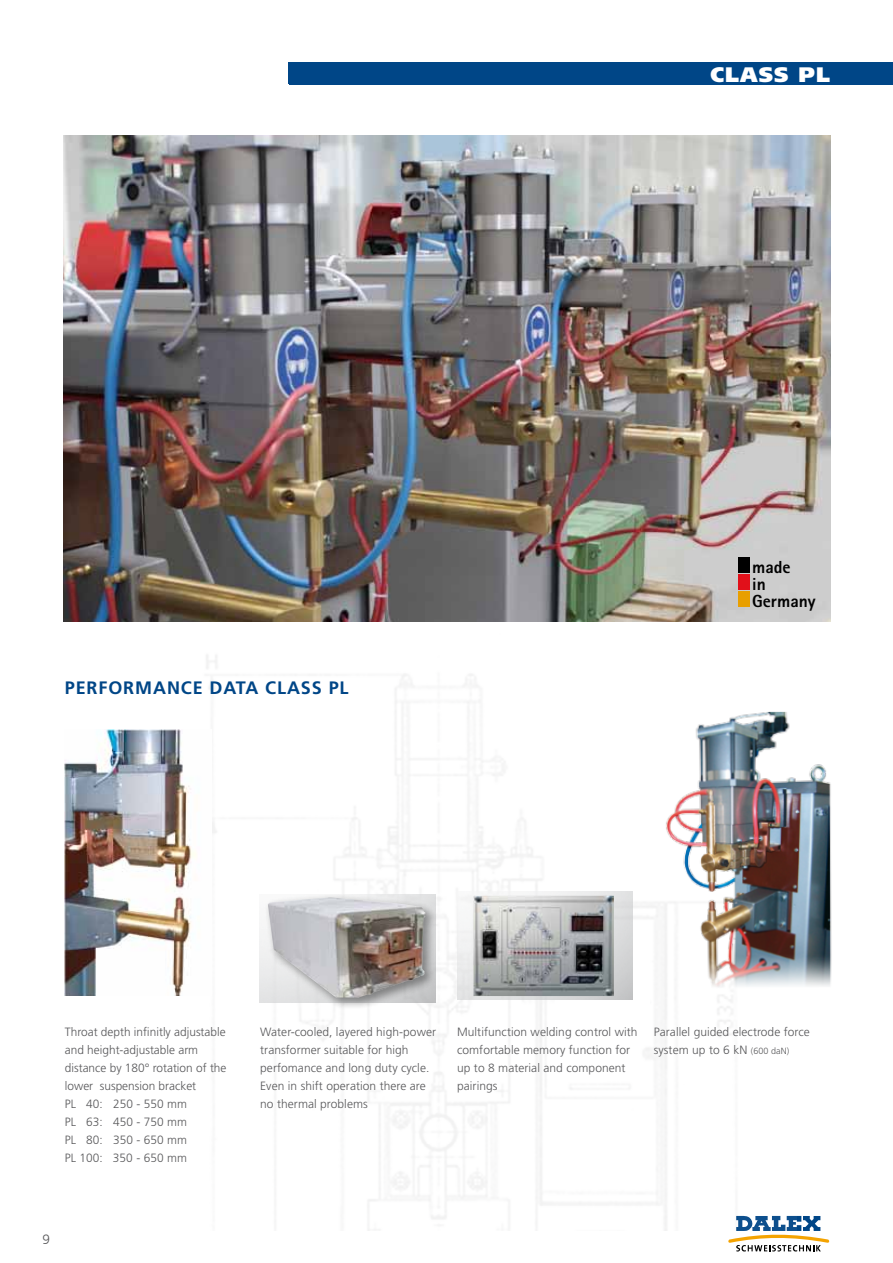
<style>
.page{position:relative;width:893px;height:1263px;background:#fff}
.page>*{position:absolute;margin:0;border:0;box-sizing:border-box;transform-origin:0 0}
.t1{font:900 21px "Frutiger LT Std";color:#fff}
.t2{font:700 18px "Frutiger LT Std";letter-spacing:.05em;color:#004687}
.t3{font:800 17.55px/16.8px "Rotis Sans Serif";color:#000}
.t4{font:300 13.5px "Frutiger LT";color:#58585a}
.t5{font:300 12px/18px "Frutiger LT Std";letter-spacing:.005em;color:#58585a}
.s1{font-size:9px}
</style>
<div class="page">
<div style="left:289px;top:64px;width:604px;height:21px;background:#004687"></div>
<svg style="left:728px;top:1216px;width:101px;height:35px"></svg>
<img style="left:153px;top:655px;width:643px;height:575px">
<img style="left:64px;top:136px;width:766px;height:486px">
<img style="left:65px;top:730px;width:146px;height:265px">
<img style="left:662px;top:712px;width:170px;height:283px">
<img style="left:259px;top:894px;width:6px;height:108px">
<div style="left:265px;top:894px;width:173px;height:116px;background:#000;opacity:.4"></div>
<img style="left:268px;top:898px;width:158px;height:99px">
<div style="left:288px;top:63px;width:605px;height:21px;background:#004687"></div>
<img style="left:457px;top:892px;width:175px;height:108px">
<img style="left:473px;top:896px;width:141px;height:100px">
<div style="left:738px;top:557px;width:11px;height:16px;background:#000"></div>
<div style="left:738px;top:574px;width:11px;height:16px;background:#e1101a"></div>
<div style="left:738px;top:591px;width:11px;height:16px;background:#e89f00"></div>
<h1 class="t1" style="left:710px;top:62px;width:32px">CLASS</h1>
<h1 class="t1" style="left:798px;top:62px;width:33px">PL</h1>
<h2 class="t2" style="left:65px;top:677px;width:25px">PERFORMANCE</h2>
<h2 class="t2" style="left:210px;top:677px;width:27px">DATA</h2>
<h2 class="t2" style="left:265px;top:677px;width:35px">CLASS</h2>
<h2 class="t2" style="left:329px;top:677px;width:21px">PL</h2>
<h3 class="t3" style="left:752px;top:558px;width:65px">made<br>in<br>Germany</h3>
<p class="t5" style="left:65px;top:1023px;width:163px">Throat depth infinitly adjustable and height-adjustable arm distance by 180° rotation of the lower suspension bracket<br>PL 40: 250 - 550 mm<br>PL 63: 450 - 750 mm<br>PL 80: 350 - 650 mm<br>PL 100: 350 - 650 mm</p>
<p class="t4" style="left:43px;top:1232px;width:9px">9</p>
<p class="t5" style="left:260px;top:1023px;width:177px">Water-cooled, layered high-power transformer suitable for high perfomance and long duty cycle.<br>Even in shift operation there are no thermal problems</p>
<p class="t5" style="left:457px;top:1023px;width:182px">Multifunction welding control with comfortable memory function for up to 8 material and component pairings</p>
<p class="t5" style="left:654px;top:1023px;width:158px">Parallel guided electrode force system up to 6 kN <span class="s1">(600 daN)</span></p>
</div>
